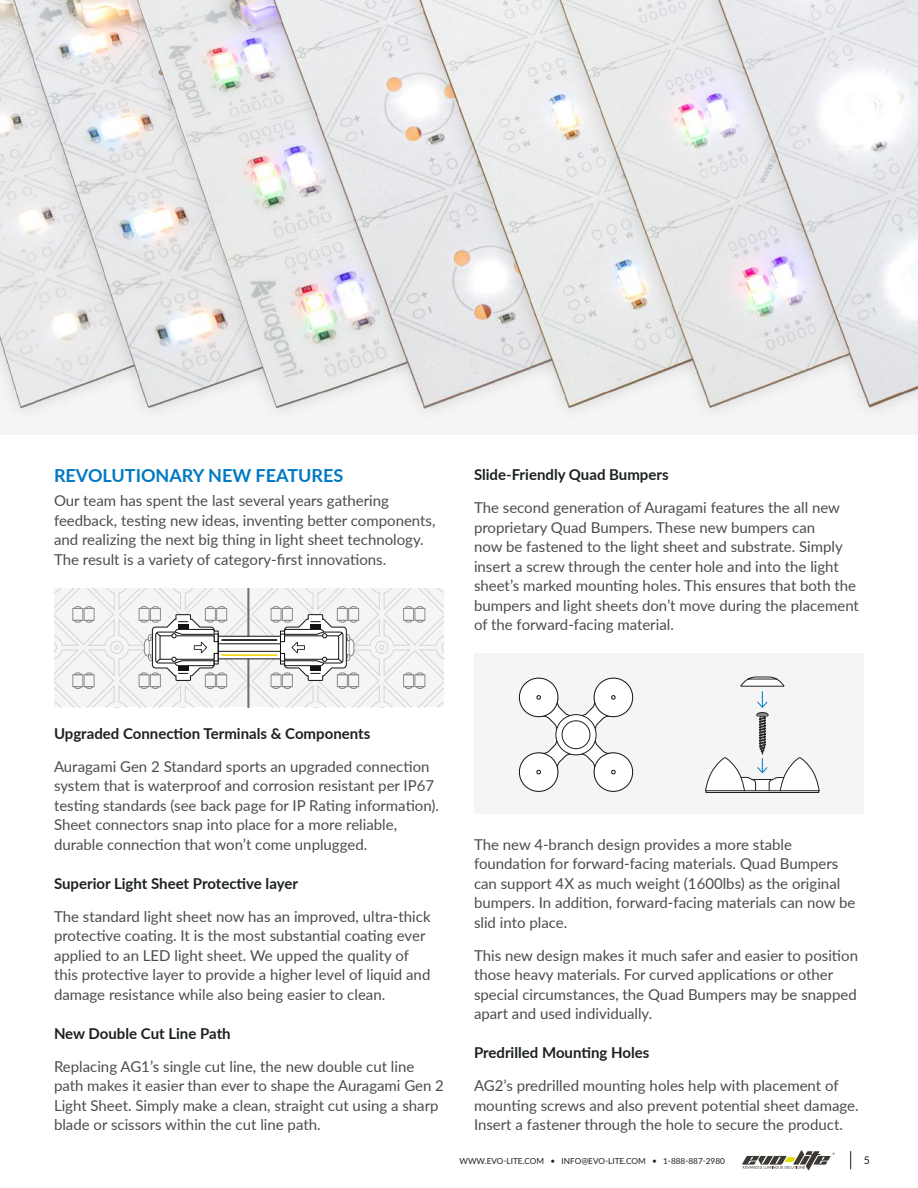
<style>
.page{position:relative;width:918px;height:1188px;background:#fff}
.page>*{position:absolute;margin:0;border:0;box-sizing:border-box;transform-origin:0 0}
.t1{font:700 18px "Lato";color:#0079c2}
.t2{font:15px/19.5px "Lato";color:#4e4b4c}
.t3{font:700 15px "Lato";color:#1c2021}
.t4{font:10.5px "Lato";color:#1c2021}
.t5{font:8.25px "Lato";color:#1c2021}
</style>
<div class="page">
<svg style="left:850px;top:1151px;width:1px;height:18px"></svg>
<svg style="left:742px;top:1150px;width:93px;height:20px"></svg>
<div style="left:474px;top:653px;width:390px;height:161px;background:#f6f5f5"></div>
<svg style="left:54px;top:588px;width:390px;height:120px"></svg>
<div style="left:280px;top:634px;width:5px;height:28px;border:1px solid #111213"></div>
<img style="left:0;top:0;width:918px;height:420px">
<svg style="left:518px;top:677px;width:116px;height:115px"></svg>
<svg style="left:556px;top:715px;width:40px;height:40px"></svg>
<div style="left:556px;top:714px;width:41px;height:41px;border:1px solid #241f1f;border-radius:50%"></div>
<div style="left:562px;top:720px;width:28px;height:29px;border:1px solid #241f1f;border-radius:50%"></div>
<svg style="left:705px;top:676px;width:115px;height:117px"></svg>
<p class="t1" style="left:54px;top:463px;width:291px">REVOLUTIONARY NEW FEATURES</p>
<p class="t2" style="left:54px;top:491px;width:383px">Our team has spent the last several years gathering feedback, testing new ideas, inventing better components, and realizing the next big thing in light sheet technology.<br>The result is a variety of category-first innovations.</p>
<p class="t3" style="left:474px;top:464px;width:196px">Slide-Friendly Quad Bumpers</p>
<p class="t2" style="left:474px;top:497px;width:386px">The second generation of Auragami features the all new proprietary Quad Bumpers. These new bumpers can<br>now be fastened to the light sheet and substrate. Simply insert a screw through the center hole and into the light sheet’s marked mounting holes. This ensures that both the bumpers and light sheets don’t move during the placement of the forward-facing material.</p>
<p class="t3" style="left:54px;top:722px;width:318px">Upgraded Connection Terminals &amp; Components</p>
<p class="t2" style="left:54px;top:756px;width:387px">Auragami Gen 2 Standard sports an upgraded connection system that is waterproof and corrosion resistant per IP67 testing standards (see back page for IP Rating information).<br>Sheet connectors snap into place for a more reliable, durable connection that won’t come unplugged.</p>
<p class="t3" style="left:54px;top:872px;width:246px">Superior Light Sheet Protective layer</p>
<p class="t2" style="left:54px;top:906px;width:378px">The standard light sheet now has an improved, ultra-thick protective coating. It is the most substantial coating ever applied to an LED light sheet. We upped the quality of this protective layer to provide a higher level of liquid and damage resistance while also being easier to clean.</p>
<p class="t3" style="left:54px;top:1022px;width:178px">New Double Cut Line Path</p>
<p class="t2" style="left:54px;top:1056px;width:391px">Replacing AG1’s single cut line, the new double cut line path makes it easier than ever to shape the Auragami Gen 2<br>Light Sheet. Simply make a clean, straight cut using a sharp blade or scissors within the cut line path.</p>
<p class="t2" style="left:474px;top:834px;width:383px">The new 4-branch design provides a more stable foundation for forward-facing materials. Quad Bumpers can support 4X as much weight (1600lbs) as the original bumpers. In addition, forward-facing materials can now be slid into place.</p>
<p class="t2" style="left:474px;top:945px;width:386px">This new design makes it much safer and easier to position those heavy materials. For curved applications or other special circumstances, the Quad Bumpers may be snapped apart and used individually.</p>
<p class="t3" style="left:474px;top:1042px;width:177px">Predrilled Mounting Holes</p>
<p class="t2" style="left:474px;top:1075px;width:386px">AG2’s predrilled mounting holes help with placement of mounting screws and also prevent potential sheet damage.<br>Insert a fastener through the hole to secure the product.</p>
<p class="t5" style="left:460px;top:1155px;width:267px">WWW.EVO-LITE.COM • INFO@EVO-LITE.COM • 1-888-887-2980</p>
<p class="t4" style="left:864px;top:1153px;width:8px">5</p>
</div>
